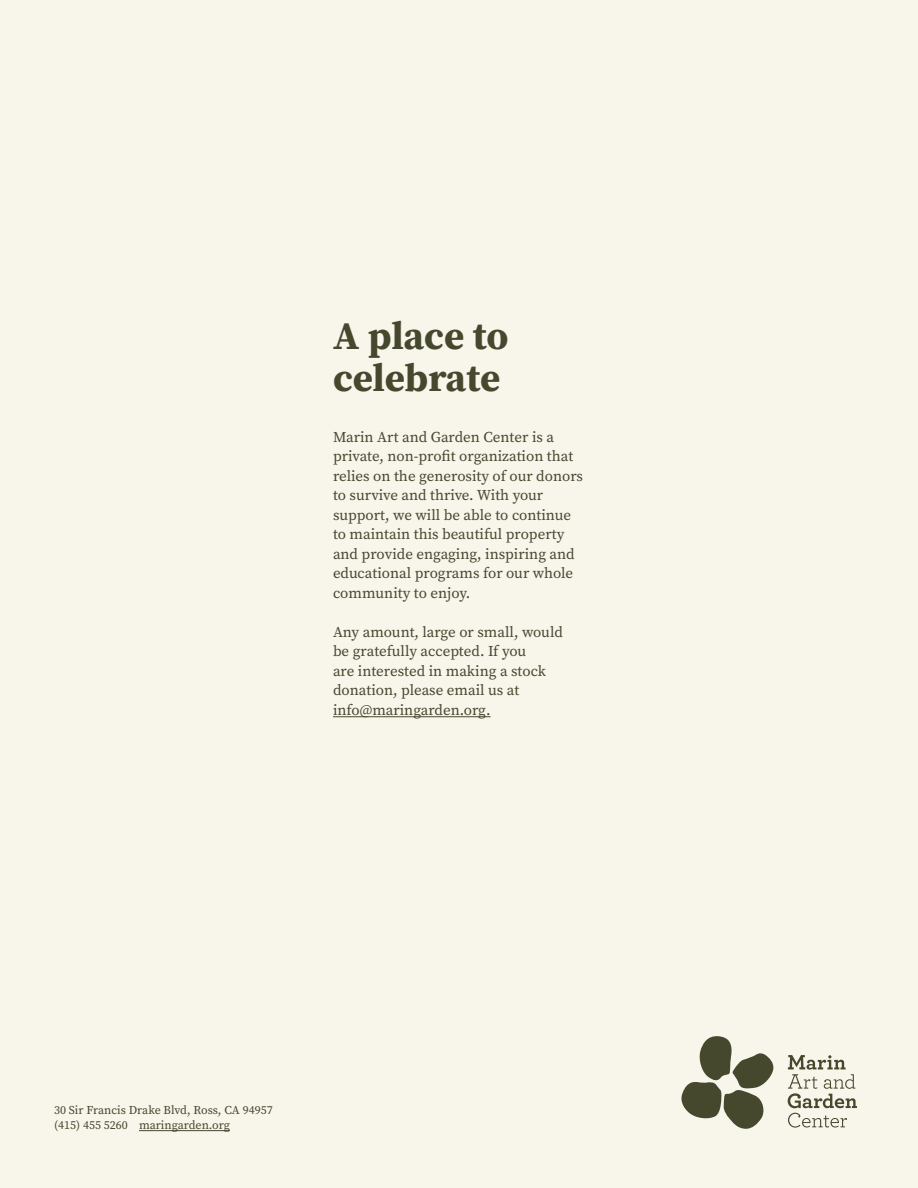
<style>
.page{position:relative;width:918px;height:1188px;background:#f8f5eb}
.page>*{position:absolute;margin:0;border:0;box-sizing:border-box;transform-origin:0 0}
.t1{font:700 39px/42px "Source Serif Pro";letter-spacing:-.005em;color:#46482e}
.t2{font:15px/19.5px "Source Serif Pro";color:#46482e}
.t3{font:12px/15px "Source Serif Pro";color:#46482e}
</style>
<div class="page">
<hr style="left:333px;top:716px;width:158px;height:1px;background:#46482e">
<hr style="left:139px;top:1130px;width:91px;height:1px;background:#46482e">
<svg style="left:681px;top:1036px;width:93px;height:93px"></svg>
<svg style="left:788px;top:1055px;width:69px;height:73px"></svg>
<h1 class="t1" style="left:333px;top:315px;width:177px">A place to celebrate</h1>
<p class="t2" style="left:333px;top:427px;width:252px">Marin Art and Garden Center is a private, non-profit organization that relies on the generosity of our donors to survive and thrive. With your support, we will be able to continue to maintain this beautiful property and provide engaging, inspiring and educational programs for our whole community to enjoy.</p>
<p class="t2" style="left:333px;top:622px;width:232px">Any amount, large or small, would be gratefully accepted. If you<br>are interested in making a stock donation, please email us at info@maringarden.org.</p>
<p class="t3" style="left:54px;top:1102px;width:220px">30 Sir Francis Drake Blvd, Ross, CA 94957 (415) 455 5260 maringarden.org</p>
</div>
